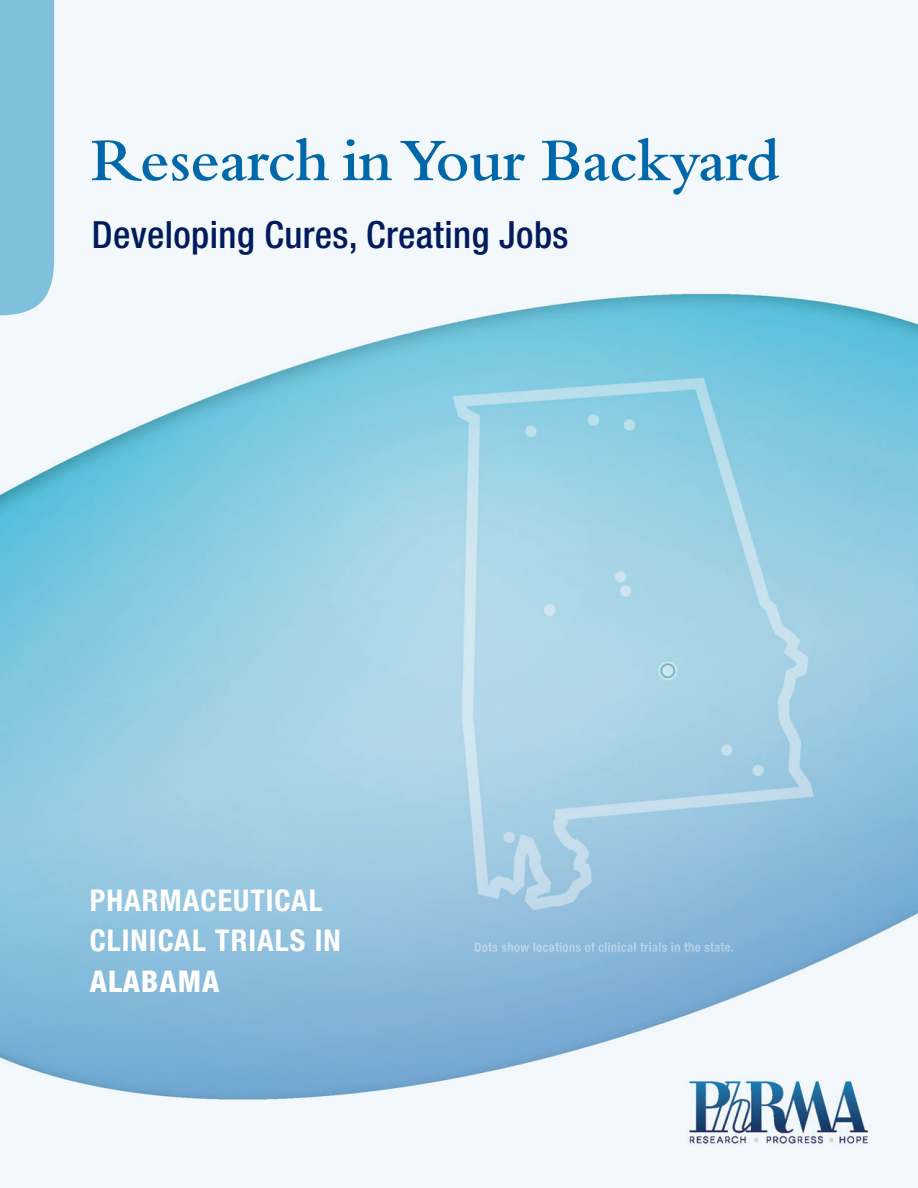
<style>
.page{position:relative;width:918px;height:1188px;background:#fff}
.page>*{position:absolute;margin:0;border:0;box-sizing:border-box;transform-origin:0 0}
.t1{font:600 63px "Bembo";letter-spacing:-.01em;color:#0067aa}
.t2{font:500 condensed 37.5px "Helvetica Neue";letter-spacing:.01em;color:#011b5d}
.t3{font:700 condensed 30px/40.2px "Helvetica Neue";letter-spacing:.035em;color:#fff}
.t4{font:800 condensed 30px "Helvetica Neue";letter-spacing:.035em;color:#fff}
</style>
<div class="page">
<img style="left:0;top:0;width:918px;height:1188px">
<img style="left:475px;top:942px;width:258px;height:10px">
<div style="left:0;top:0;width:54px;height:315px;background:#7fc1dc"></div>
<h1 class="t1" style="left:91px;top:125px;width:690px">Research in Your Backyard</h1>
<p class="t2" style="left:92px;top:212px;width:478px">Developing Cures, Creating Jobs</p>
<p class="t3" style="left:90px;top:880px;width:253px">PHARMACEUTICAL<br>CLINICAL TRIALS IN</p>
<p class="t4" style="left:90px;top:962px;width:131px">ALABAMA</p>
</div>
